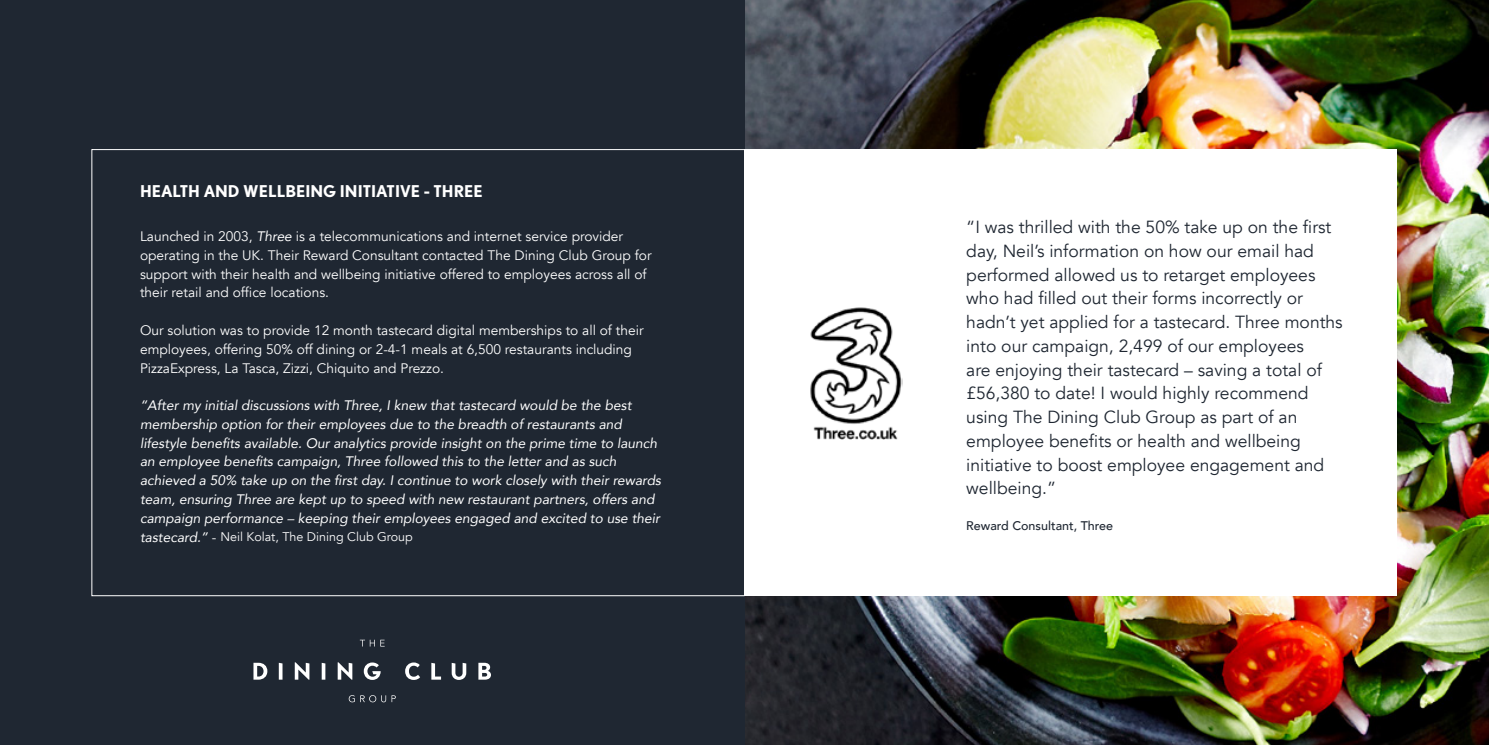
<style>
.page{position:relative;width:1489px;height:745px;background:#fff}
.page>*{position:absolute;margin:0;border:0;box-sizing:border-box;transform-origin:0 0}
.t1{font:17.5px/23.8px "Avenir";color:#1f2732}
.t2{font:700 16.25px "Nobel";color:#fff}
.t3{font:italic 13.75px/18.8px "Avenir";color:#fff}
.t4{font:13.75px/18.8px "Avenir";color:#fff}
.t5{font:12.5px "Avenir";color:#fff}
.t6{font:500 12.5px "Avenir";color:#1f2732}
.s1{font-style:italic}
.s2{font-style:italic;font-size:13.75px}
.s3{font-size:13.75px}
</style>
<div class="page">
<img style="left:744px;top:0;width:744px;height:744px">
<div style="left:0;top:0;width:744px;height:744px;background:#1f2732"></div>
<div style="left:744px;top:149px;width:652px;height:446px;background:#fff"></div>
<img style="left:810px;top:307px;width:92px;height:132px">
<svg style="left:360px;top:639px;width:24px;height:7px"></svg>
<svg style="left:349px;top:695px;width:47px;height:6px"></svg>
<svg style="left:253px;top:662px;width:14px;height:17px"></svg>
<svg style="left:279px;top:662px;width:3px;height:17px"></svg>
<svg style="left:322px;top:662px;width:3px;height:17px"></svg>
<svg style="left:364px;top:662px;width:16px;height:17px"></svg>
<svg style="left:405px;top:662px;width:15px;height:17px"></svg>
<svg style="left:431px;top:662px;width:10px;height:17px"></svg>
<svg style="left:451px;top:662px;width:15px;height:17px"></svg>
<svg style="left:478px;top:662px;width:13px;height:17px"></svg>
<svg style="left:295px;top:662px;width:14px;height:17px"></svg>
<svg style="left:338px;top:662px;width:14px;height:17px"></svg>
<p class="t2" style="left:140px;top:182px;width:344px">HEALTH AND WELLBEING INITIATIVE - THREE</p>
<p class="t4" style="left:140px;top:227px;width:513px">Launched in 2003, <span class="s1">Three</span> is a telecommunications and internet service provider operating in the UK. Their Reward Consultant contacted The Dining Club Group for support with their health and wellbeing initiative offered to employees across all of their retail and office locations.</p>
<p class="t4" style="left:140px;top:321px;width:505px">Our solution was to provide 12 month tastecard digital memberships to all of their employees, offering 50% off dining or 2-4-1 meals at 6,500 restaurants including<br>PizzaExpress, La Tasca, Zizzi, Chiquito and Prezzo.</p>
<p class="t3" style="left:140px;top:395px;width:522px">“After my initial discussions with Three, I knew that tastecard would be the best membership option for their employees due to the breadth of restaurants and lifestyle benefits available. Our analytics provide insight on the prime time to launch an employee benefits campaign, Three followed this to the letter and as such achieved a 50% take up on the first day. I continue to work closely with their rewards team, ensuring Three are kept up to speed with new restaurant partners, offers and campaign performance – keeping their employees engaged and excited to use their</p>
<p class="t5" style="left:140px;top:529px;width:274px"><span class="s2">tastecard.”</span> <span class="s3">-</span> Neil Kolat, The Dining Club Group</p>
<p class="t1" style="left:966px;top:215px;width:378px">“I was thrilled with the 50% take up on the first day, Neil’s information on how our email had performed allowed us to retarget employees who had filled out their forms incorrectly or hadn’t yet applied for a tastecard. Three months into our campaign, 2,499 of our employees<br>are enjoying their tastecard – saving a total of £56,380 to date! I would highly recommend using The Dining Club Group as part of an employee benefits or health and wellbeing initiative to boost employee engagement and wellbeing.”</p>
<p class="t6" style="left:966px;top:514px;width:148px">Reward Consultant, Three</p>
</div>
